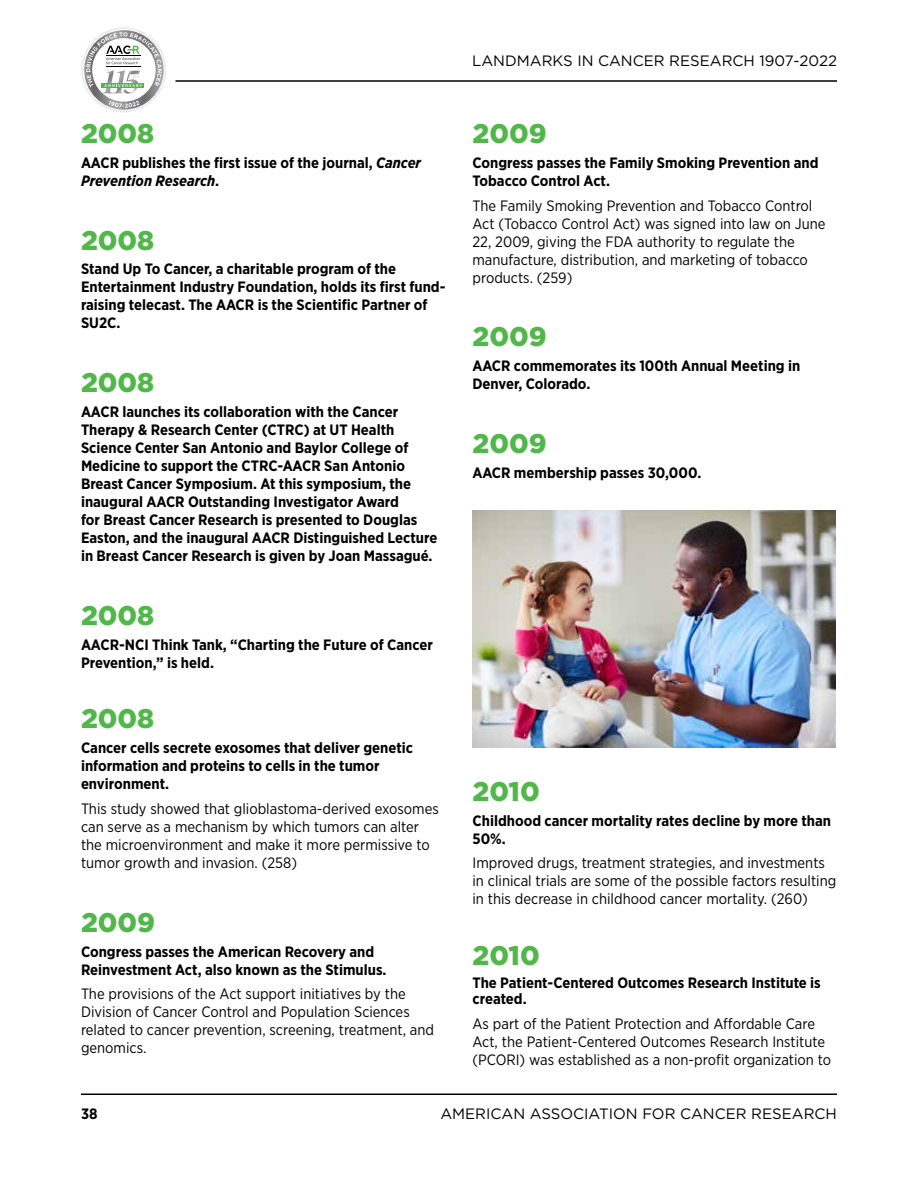
<style>
.page{position:relative;width:918px;height:1188px;background:#fff}
.page>*{position:absolute;margin:0;border:0;box-sizing:border-box;transform-origin:0 0}
.t1{font:900 27px "Gotham";color:#50b848}
.t2{font:700 15px/18px "Gotham Narrow";color:#000}
.t3{font:15px/18px "Gotham Narrow";color:#000}
.t4{font:15px "Gotham";color:#000}
.s1{font-style:italic}
</style>
<div class="page">
<hr style="left:176px;top:80px;width:661px;height:2px;background:#000">
<hr style="left:81px;top:1094px;width:756px;height:1px;background:#000">
<svg style="left:81px;top:27px;width:86px;height:86px"></svg>
<img style="left:472px;top:510px;width:363px;height:238px">
<h1 class="t1" style="left:81px;top:115px;width:75px">2008</h1>
<p class="t2" style="left:81px;top:153px;width:342px">AACR publishes the first issue of the journal, <span class="s1">Cancer<br>Prevention Research</span>.</p>
<h1 class="t1" style="left:81px;top:222px;width:75px">2008</h1>
<p class="t2" style="left:81px;top:260px;width:366px">Stand Up To Cancer, a charitable program of the Entertainment Industry Foundation, holds its first fund&shy;raising telecast. The AACR is the Scientific Partner of SU2C.</p>
<h1 class="t1" style="left:81px;top:364px;width:75px">2008</h1>
<p class="t2" style="left:81px;top:403px;width:358px">AACR launches its collaboration with the Cancer Therapy &amp; Research Center (CTRC) at UT Health Science Center San Antonio and Baylor College of Medicine to support the CTRC-AACR San Antonio Breast Cancer Symposium. At this symposium, the inaugural AACR Outstanding Investigator Award<br>for Breast Cancer Research is presented to Douglas Easton, and the inaugural AACR Distinguished Lecture in Breast Cancer Research is given by Joan Massagué.</p>
<h1 class="t1" style="left:81px;top:597px;width:75px">2008</h1>
<p class="t2" style="left:81px;top:635px;width:353px">AACR-NCI Think Tank, “Charting the Future of Cancer<br>Prevention,” is held.</p>
<h1 class="t1" style="left:81px;top:700px;width:75px">2008</h1>
<p class="t2" style="left:81px;top:739px;width:334px">Cancer cells secrete exosomes that deliver genetic information and proteins to cells in the tumor environment.</p>
<p class="t3" style="left:81px;top:799px;width:359px">This study showed that glioblastoma-derived exosomes can serve as a mechanism by which tumors can alter the microenvironment and make it more permissive to tumor growth and invasion. (258)</p>
<h1 class="t1" style="left:81px;top:904px;width:76px">2009</h1>
<p class="t2" style="left:81px;top:942px;width:307px">Congress passes the American Recovery and<br>Reinvestment Act, also known as the Stimulus.</p>
<p class="t3" style="left:81px;top:985px;width:355px">The provisions of the Act support initiatives by the Division of Cancer Control and Population Sciences related to cancer prevention, screening, treatment, and genomics.</p>
<p class="t4" style="left:472px;top:51px;width:366px">LANDMARKS IN CANCER RESEARCH 1907-2022</p>
<h1 class="t1" style="left:472px;top:115px;width:76px">2009</h1>
<p class="t2" style="left:472px;top:153px;width:348px">Congress passes the Family Smoking Prevention and<br>Tobacco Control Act.</p>
<p class="t3" style="left:472px;top:196px;width:355px">The Family Smoking Prevention and Tobacco Control Act (Tobacco Control Act) was signed into law on June 22, 2009, giving the FDA authority to regulate the manufacture, distribution, and marketing of tobacco products. (259)</p>
<h1 class="t1" style="left:472px;top:318px;width:76px">2009</h1>
<p class="t2" style="left:472px;top:357px;width:329px">AACR commemorates its 100th Annual Meeting in<br>Denver, Colorado.</p>
<h1 class="t1" style="left:472px;top:425px;width:76px">2009</h1>
<p class="t2" style="left:472px;top:463px;width:230px">AACR membership passes 30,000.</p>
<h1 class="t1" style="left:472px;top:773px;width:69px">2010</h1>
<p class="t2" style="left:472px;top:811px;width:360px">Childhood cancer mortality rates decline by more than<br>50%.</p>
<p class="t3" style="left:472px;top:854px;width:365px">Improved drugs, treatment strategies, and investments in clinical trials are some of the possible factors resulting in this decrease in childhood cancer mortality. (260)</p>
<h1 class="t1" style="left:472px;top:937px;width:69px">2010</h1>
<p class="t2" style="left:472px;top:975px;width:350px;line-height:16.2px">The Patient-Centered Outcomes Research Institute is created.</p>
<p class="t3" style="left:472px;top:1014px;width:360px">As part of the Patient Protection and Affordable Care<br>Act, the Patient-Centered Outcomes Research Institute (PCORI) was established as a non-profit organization to</p>
<p class="t2" style="left:81px;top:1105px;width:18px">38</p>
<p class="t4" style="left:440px;top:1104px;width:398px">AMERICAN ASSOCIATION FOR CANCER RESEARCH</p>
</div>
